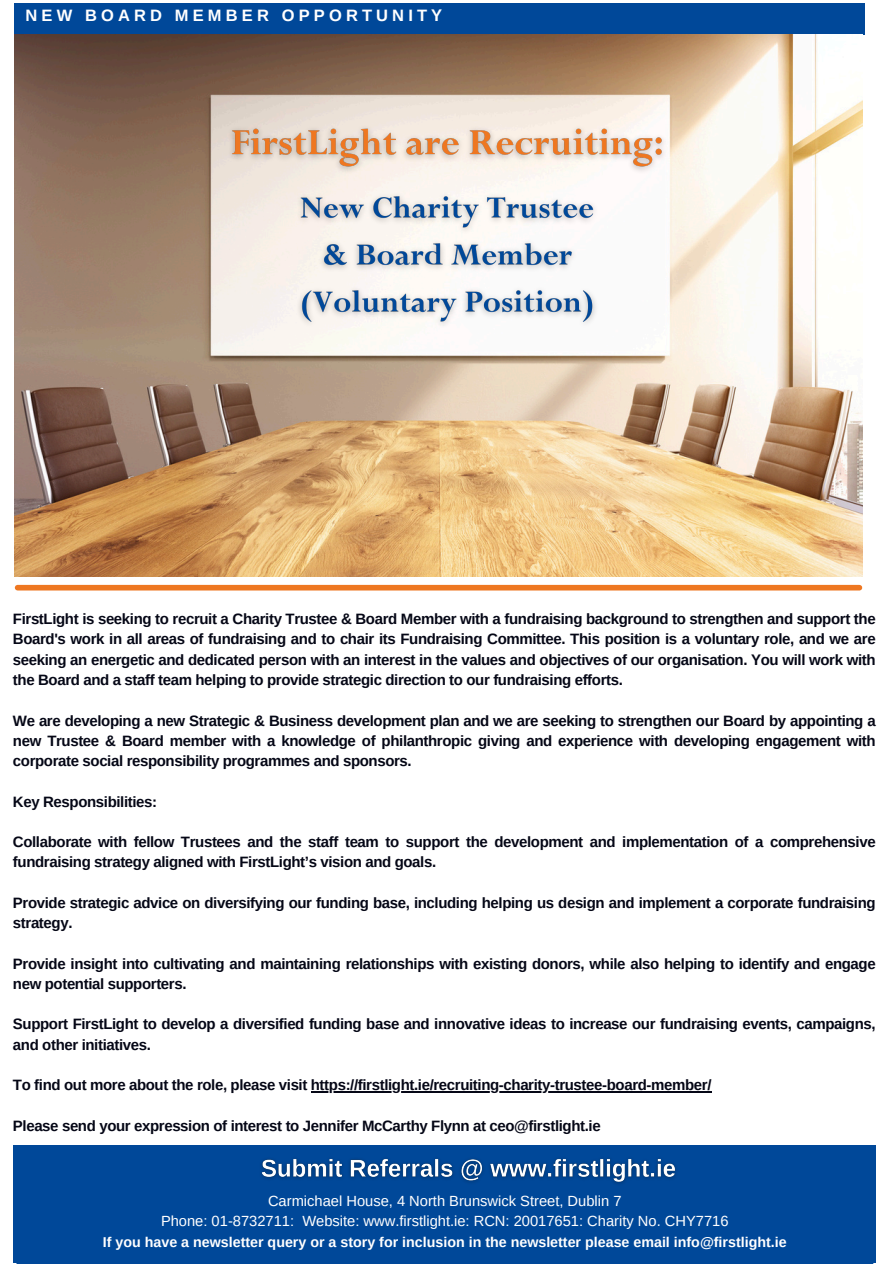
<style>
.page{position:relative;width:894px;height:1264px;background:#fff}
.page>*{position:absolute;margin:0;border:0;box-sizing:border-box;transform-origin:0 0}
.t1{font:700 16.5px "Arimo";letter-spacing:.25em;color:#fff}
.t2{font:700 15px/20.2px "Arimo";letter-spacing:-.025em;color:#050716}
.t3{font:14.7px "Arimo";color:#fff}
.t4{font:700 14.25px "Arimo";color:#fff}
</style>
<div class="page">
<div style="left:15px;top:3px;width:849px;height:31px;background:#004899"></div>
<div style="left:18px;top:585px;width:841px;height:5px;background:#ee7721"></div>
<hr style="left:311px;top:1091px;width:400px;height:1px;background:#050716">
<div style="left:20px;top:1258px;width:850px;height:5px;background:#004899"></div>
<div style="left:13px;top:1145px;width:862px;height:117px;background:#004899"></div>
<img style="left:261px;top:1158px;width:415px;height:26px">
<img style="left:15px;top:34px;width:847px;height:542px">
<img style="left:221px;top:120px;width:451px;height:214px">
<h4 class="t1" style="left:25px;top:6px;width:418px">NEW BOARD MEMBER OPPORTUNITY</h4>
<p class="t2" style="left:13px;top:609px;width:864px;text-align:justify">FirstLight is seeking to recruit a Charity Trustee &amp; Board Member with a fundraising background to strengthen and support the Board's work in all areas of fundraising and to chair its Fundraising Committee. This position is a voluntary role, and we are seeking an energetic and dedicated person with an interest in the values and objectives of our organisation. You will work with the Board and a staff team helping to provide strategic direction to our fundraising efforts.</p>
<h5 class="t2" style="left:13px;top:710px;width:864px;text-align:justify">We are developing a new Strategic &amp; Business development plan and we are seeking to strengthen our Board by appointing a new Trustee &amp; Board member with a knowledge of philanthropic giving and experience with developing engagement with corporate social responsibility programmes and sponsors.</h5>
<h5 class="t2" style="left:13px;top:791px;width:146px">Key Responsibilities:</h5>
<h5 class="t2" style="left:13px;top:831px;width:864px">Collaborate with fellow Trustees and the staff team to support the development and implementation of a comprehensive fundraising strategy aligned with FirstLight’s vision and goals.</h5>
<h5 class="t2" style="left:13px;top:892px;width:864px">Provide strategic advice on diversifying our funding base, including helping us design and implement a corporate fundraising strategy.</h5>
<h5 class="t2" style="left:13px;top:953px;width:864px">Provide insight into cultivating and maintaining relationships with existing donors, while also helping to identify and engage new potential supporters.</h5>
<h5 class="t2" style="left:13px;top:1014px;width:864px">Support FirstLight to develop a diversified funding base and innovative ideas to increase our fundraising events, campaigns, and other initiatives.</h5>
<h5 class="t2" style="left:13px;top:1074px;width:699px">To find out more about the role, please visit https://firstlight.ie/recruiting-charity-trustee-board-member/</h5>
<h5 class="t2" style="left:13px;top:1115px;width:589px">Please send your expression of interest to Jennifer McCarthy Flynn at ceo@firstlight.ie</h5>
<h5 class="t3" style="left:268px;top:1192px;width:355px">Carmichael House, 4 North Brunswick Street, Dublin 7</h5>
<p class="t3" style="left:161px;top:1213px;width:569px">Phone: 01-8732711: Website: www.firstlight.ie: RCN: 20017651: Charity No. CHY7716</p>
<p class="t4" style="left:103px;top:1233px;width:685px">If you have a newsletter query or a story for inclusion in the newsletter please email info@firstlight.ie</p>
</div>
